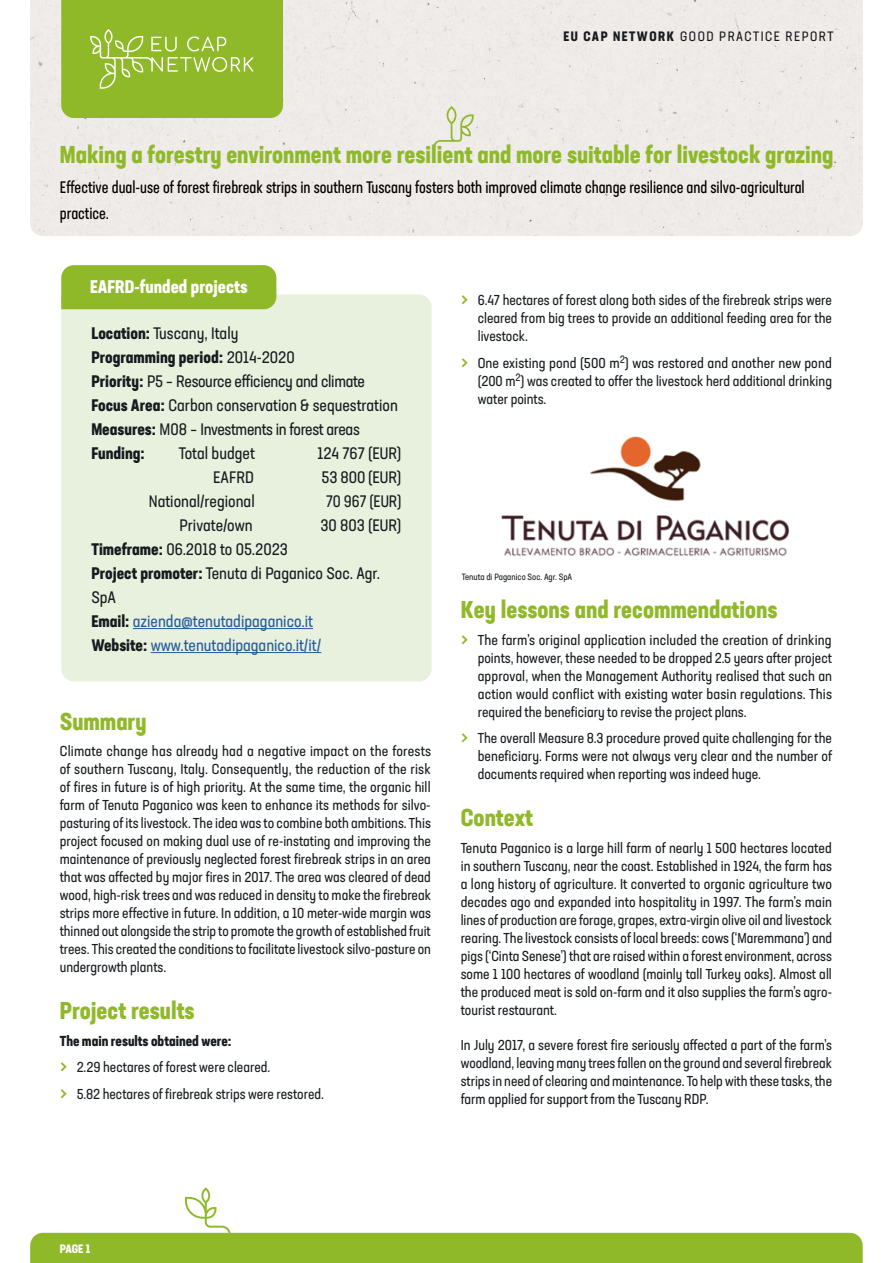
<style>
.page{position:relative;width:893px;height:1263px;background:#fff}
.page>*{position:absolute;margin:0;border:0;box-sizing:border-box;transform-origin:0 0}
.t1{font:700 condensed 24px "Neusa Next Std";color:#8fb929}
.t2{font:700 condensed 18px "Neusa Next Std";color:#fff}
.t3{font:condensed 16.5px/24px "Neusa Next Std";letter-spacing:-.02em;color:#171b1f}
.t4{font:condensed 16.5px/24px "Neusa Next Std";color:#275b9b}
.t5{font:16.5px/25.5px "Neusa Next Std Compact";color:#000}
.t6{font:condensed 16.5px "Neusa Next Std";color:#171b1f}
.t7{font:condensed 16.5px "Neusa Next Std";color:#171b1f;scale:.96 1}
.t8{font:condensed 14.25px/18px "Neusa Next Std";color:#171b1f;text-align:justify}
.t9{font:condensed 13.5px "Neusa Next Std";letter-spacing:.11em;color:#171b1f}
.t10{font:700 condensed 12px "Neusa Next Std";color:#fff}
.t11{font:condensed 9px "Neusa Next Std";color:#171b1f}
.s1{font-weight:700}
.s2{font-weight:700;font-stretch:normal}
.s3{font-weight:700;color:#171b1f}
.s4{color:#171b1f}
.s5{font-size:22.5px;color:#8fb929}
</style>
<div class="page">
<svg style="left:30px;top:1187px;width:833px;height:76px"></svg>
<div style="left:30px;top:0;width:833px;height:236px;background:#efebe8"></div>
<img style="left:501px;top:436px;width:288px;height:120px">
<div style="left:61px;top:294px;width:371px;height:387px;background:#e8f1de"></div>
<hr style="left:133px;top:628px;width:180px;height:1px;background:#275b9b">
<hr style="left:151px;top:652px;width:170px;height:1px;background:#275b9b">
<div style="left:61px;top:265px;width:215px;height:44px;background:#8fb929"></div>
<svg style="left:433px;top:106px;width:41px;height:43px;background:#e0e3ca"></svg>
<svg style="left:61px;top:0;width:222px;height:118px;background:#94bc34"></svg>
<p class="t9" style="left:563px;top:27px;width:271px"><span class="s1">EU CAP NETWORK</span> GOOD PRACTICE REPORT</p>
<h1 class="t1" style="left:60px;top:140px;width:775px">Making a forestry environment more resilient and more suitable for livestock grazing</h1>
<p class="t5" style="left:60px;top:175px;width:746px">Effective dual-use of forest firebreak strips in southern Tuscany fosters both improved climate change resilience and silvo-agricultural practice.</p>
<p class="t2" style="left:90px;top:275px;width:159px">EAFRD-funded projects</p>
<p class="t3" style="left:91px;top:321px;width:308px"><span class="s1">Location:</span> Tuscany, Italy<br><span class="s1">Programming period</span><span class="s2">:</span> 2014-2020<br><span class="s1">Priority</span><span class="s2">:</span> P5 – Resource efficiency and climate <span class="s1">Focus Area</span><span class="s2">:</span> Carbon conservation &amp; sequestration <span class="s1">Measures:</span> M08 – Investments in forest areas <span class="s1">Funding:</span></p>
<p class="t6" style="left:179px;top:443px;width:78px">Total budget</p>
<p class="t6" style="left:318px;top:443px;width:85px">124 767 (EUR)</p>
<p class="t6" style="left:213px;top:467px;width:42px">EAFRD</p>
<p class="t6" style="left:322px;top:467px;width:81px">53 800 (EUR)</p>
<p class="t6" style="left:149px;top:491px;width:107px">National/regional</p>
<p class="t7" style="left:326px;top:491px;width:80px">70 967 (EUR)</p>
<p class="t6" style="left:179px;top:515px;width:75px">Private/own</p>
<p class="t6" style="left:320px;top:515px;width:82px">30 803 (EUR)</p>
<p class="t4" style="left:91px;top:537px;width:290px"><span class="s3">Timeframe:</span> <span class="s4">06.2018 to 05.2023<br></span><span class="s3">Project promoter:</span> <span class="s4">Tenuta di Paganico Soc. Agr.<br>SpA<br></span><span class="s3">Email:</span> azienda@tenutadipaganico.it<br><span class="s3">Website:</span> www.tenutadipaganico.it/it/</p>
<h1 class="t1" style="left:60px;top:706px;width:88px">Summary</h1>
<p class="t8" style="left:60px;top:742px;width:373px">Climate change has already had a negative impact on the forests of southern Tuscany, Italy. Consequently, the reduction of the risk of fires in future is of high priority. At the same time, the organic hill farm of Tenuta Paganico was keen to enhance its methods for silvo&shy;pasturing of its livestock. The idea was to combine both ambitions. This project focused on making dual use of re-instating and improving the maintenance of previously neglected forest firebreak strips in an area that was affected by major fires in 2017. The area was cleared of dead wood, high-risk trees and was reduced in density to make the firebreak strips more effective in future. In addition, a 10 meter-wide margin was thinned out alongside the strip to promote the growth of established fruit trees. This created the conditions to facilitate livestock silvo-pasture on undergrowth plants.</p>
<h1 class="t1" style="left:60px;top:995px;width:136px">Project results</h1>
<p class="t8" style="left:60px;top:1027px;width:266px;line-height:26.5px;text-align:left"><span class="s1">The main results obtained were:<br></span><span class="s5">&gt;</span> 2.29 hectares of forest were cleared.<br><span class="s5">&gt;</span> 5.82 hectares of firebreak strips were restored.</p>
<p class="t8" style="left:478px;top:291px;width:356px;text-indent:-17px"><span class="s5">&gt;</span> 6.47 hectares of forest along both sides of the firebreak strips were cleared from big trees to provide an additional feeding area for the livestock.</p>
<p class="t8" style="left:478px;top:354px;width:356px;text-indent:-17px"><span class="s5">&gt;</span> One existing pond (500 m<sup>2</sup>) was restored and another new pond (200 m<sup>2</sup>) was created to offer the livestock herd additional drinking water points.</p>
<p class="t11" style="left:462px;top:571px;width:112px">Tenuta di Paganico Soc. Agr. SpA</p>
<h1 class="t1" style="left:461px;top:594px;width:318px">Key lessons and recommendations</h1>
<p class="t8" style="left:478px;top:630px;width:356px;text-indent:-17px"><span class="s5">&gt;</span> The farm’s original application included the creation of drinking points, however, these needed to be dropped 2.5 years after project approval, when the Management Authority realised that such an action would conflict with existing water basin regulations. This required the beneficiary to revise the project plans.</p>
<p class="t8" style="left:478px;top:729px;width:356px;text-indent:-17px"><span class="s5">&gt;</span> The overall Measure 8.3 procedure proved quite challenging for the beneficiary. Forms were not always very clear and the number of documents required when reporting was indeed huge.</p>
<h1 class="t1" style="left:461px;top:802px;width:74px">Context</h1>
<p class="t8" style="left:461px;top:838px;width:373px">Tenuta Paganico is a large hill farm of nearly 1 500 hectares located in southern Tuscany, near the coast. Established in 1924, the farm has a long history of agriculture. It converted to organic agriculture two decades ago and expanded into hospitality in 1997. The farm’s main lines of production are forage, grapes, extra-virgin olive oil and livestock rearing. The livestock consists of local breeds: cows (‘Maremmana’) and pigs (‘Cinta Senese’) that are raised within a forest environment, across some 1 100 hectares of woodland (mainly tall Turkey oaks). Almost all the produced meat is sold on-farm and it also supplies the farm’s agro&shy;tourist restaurant.</p>
<p class="t8" style="left:461px;top:1035px;width:373px">In July 2017, a severe forest fire seriously affected a part of the farm’s woodland, leaving many trees fallen on the ground and several firebreak strips in need of clearing and maintenance. To help with these tasks, the farm applied for support from the Tuscany RDP.</p>
<p class="t10" style="left:60px;top:1241px;width:32px">PAGE 1</p>
</div>
